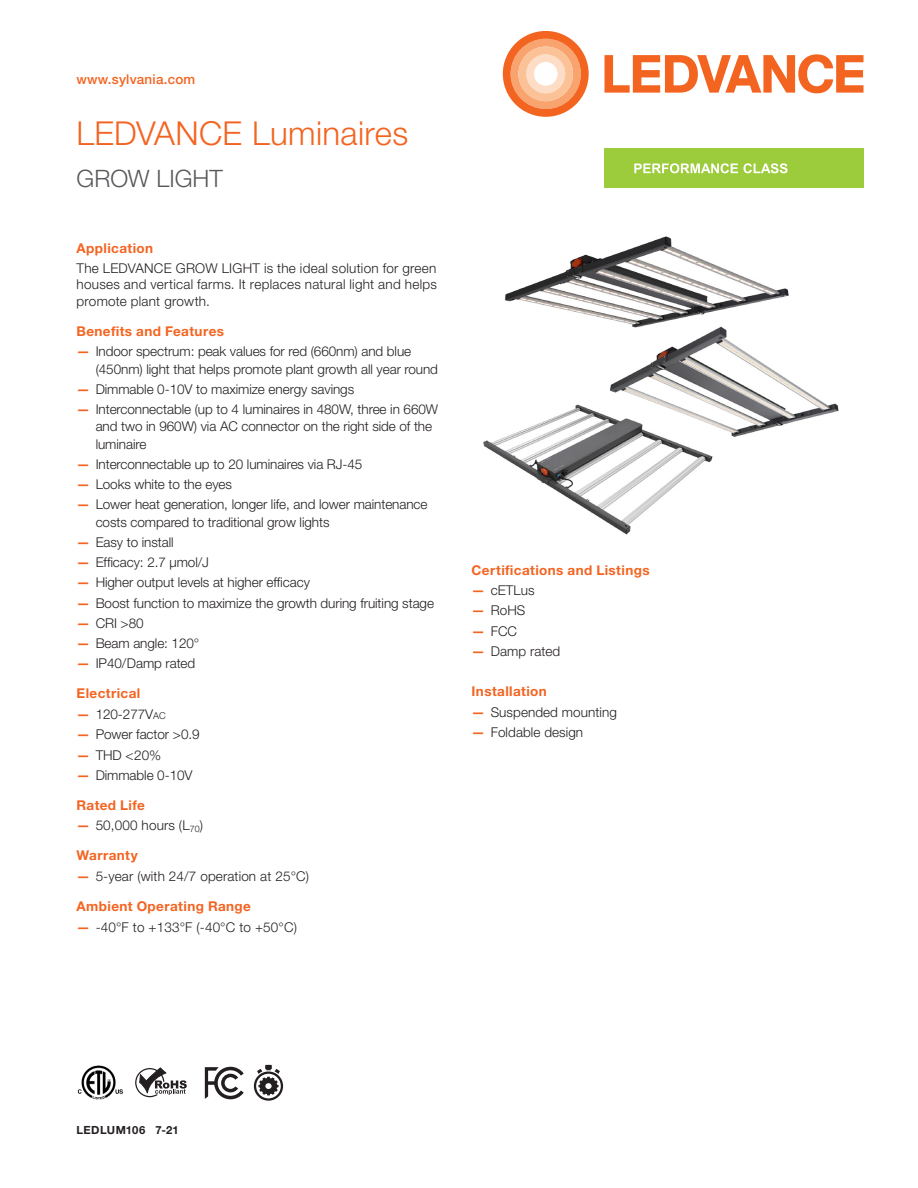
<style>
.page{position:relative;width:918px;height:1188px;background:#fff}
.page>*{position:absolute;margin:0;border:0;box-sizing:border-box;transform-origin:0 0}
.PIB_HEADLINE{font:300 33px "Helvetica Neue LT Pro";letter-spacing:.01em;color:#f36421}
.Letter_Cover_Subhead{font:300 24px "Helvetica Neue LT Pro";color:#57585a}
.Letter_Copy_9{font:300 13.5px/17.2px "Helvetica Neue LT Pro";letter-spacing:-.005em;color:#231f20}
.Letter_Copy_Headline{font:700 13.5px "Helvetica Neue LT Pro";letter-spacing:.03em;color:#f36421}
.Letter_Copy_9-2{font:700 13.5px "Helvetica Neue LT Pro";letter-spacing:.03em;color:#f36421}
.Letter_Cover_URL_Ban{font:500 13.5px "Helvetica Neue LT Pro";letter-spacing:.015em;color:#f36421}
.CODE{font:700 11.25px "Helvetica Neue LT Pro";letter-spacing:.03em;color:#231f20}
.s1{font-weight:700;color:#f36421}
.s2{font-size:9.45px}
</style>
<div class="page">
<img style="left:483px;top:404px;width:230px;height:131px">
<svg style="left:605px;top:54px;width:259px;height:39px"></svg>
<svg style="left:503px;top:31px;width:86px;height:86px"></svg>
<div style="left:534px;top:62px;width:23px;height:24px;background:#fff;border-radius:50%"></div>
<svg style="left:135px;top:1068px;width:52px;height:29px"></svg>
<svg style="left:205px;top:1067px;width:39px;height:32px"></svg>
<div style="left:605px;top:148px;width:259px;height:40px;background:#9ccb3b"></div>
<svg style="left:634px;top:163px;width:154px;height:10px"></svg>
<img style="left:505px;top:236px;width:284px;height:88px">
<svg style="left:254px;top:1065px;width:29px;height:36px"></svg>
<img style="left:608px;top:324px;width:231px;height:116px">
<img style="left:77px;top:1065px;width:47px;height:35px">
<p class="Letter_Cover_URL_Ban" style="left:77px;top:71px;width:120px">www.sylvania.com</p>
<p class="PIB_HEADLINE" style="left:77px;top:113px;width:333px">LEDVANCE Luminaires</p>
<p class="Letter_Cover_Subhead" style="left:77px;top:164px;width:148px">GROW LIGHT</p>
<p class="Letter_Copy_Headline" style="left:77px;top:240px;width:78px">Application</p>
<p class="Letter_Copy_9" style="left:77px;top:259px;width:362px;line-height:16.5px;text-align:justify">The LEDVANCE GROW LIGHT is the ideal solution for green houses and vertical farms. It replaces natural light and helps promote plant growth.</p>
<p class="Letter_Copy_9-2" style="left:77px;top:323px;width:149px">Benefits and Features</p>
<p class="Letter_Copy_9" style="left:96px;top:343px;width:344px;text-indent:-19px"><span class="s1">—</span> Indoor spectrum: peak values for red (660nm) and blue (450nm) light that helps promote plant growth all year round</p>
<p class="Letter_Copy_9" style="left:77px;top:380px;width:279px"><span class="s1">—</span> Dimmable 0-10V to maximize energy savings</p>
<p class="Letter_Copy_9" style="left:96px;top:400px;width:344px;text-indent:-19px"><span class="s1">—</span> Interconnectable (up to 4 luminaires in 480W, three in 660W and two in 960W) via AC connector on the right side of the luminaire</p>
<p class="Letter_Copy_9" style="left:77px;top:455px;width:287px"><span class="s1">—</span> Interconnectable up to 20 luminaires via RJ-45</p>
<p class="Letter_Copy_9" style="left:77px;top:475px;width:157px"><span class="s1">—</span> Looks white to the eyes</p>
<p class="Letter_Copy_9" style="left:96px;top:496px;width:333px;text-indent:-19px"><span class="s1">—</span> Lower heat generation, longer life, and lower maintenance costs compared to traditional grow lights</p>
<p class="Letter_Copy_9" style="left:77px;top:533px;width:99px"><span class="s1">—</span> Easy to install</p>
<p class="Letter_Copy_9" style="left:77px;top:553px;width:134px"><span class="s1">—</span> Efficacy: 2.7 µmol/J</p>
<p class="Letter_Copy_9" style="left:77px;top:574px;width:235px"><span class="s1">—</span> Higher output levels at higher efficacy</p>
<p class="Letter_Copy_9" style="left:77px;top:594px;width:359px"><span class="s1">—</span> Boost function to maximize the growth during fruiting stage</p>
<p class="Letter_Copy_9" style="left:77px;top:614px;width:69px"><span class="s1">—</span> CRI &gt;80</p>
<p class="Letter_Copy_9" style="left:77px;top:634px;width:124px"><span class="s1">—</span> Beam angle: 120°</p>
<p class="Letter_Copy_9" style="left:77px;top:655px;width:120px"><span class="s1">—</span> IP40/Damp rated</p>
<p class="Letter_Copy_Headline" style="left:77px;top:685px;width:65px">Electrical</p>
<p class="Letter_Copy_9" style="left:77px;top:705px;width:91px"><span class="s1">—</span> 120-277V<span class="s2">ac</span></p>
<p class="Letter_Copy_9" style="left:77px;top:726px;width:125px"><span class="s1">—</span> Power factor &gt;0.9</p>
<p class="Letter_Copy_9" style="left:77px;top:746px;width:86px"><span class="s1">—</span> THD &lt;20%</p>
<p class="Letter_Copy_9" style="left:77px;top:766px;width:118px"><span class="s1">—</span> Dimmable 0-10V</p>
<p class="Letter_Copy_Headline" style="left:77px;top:797px;width:70px">Rated Life</p>
<p class="Letter_Copy_9" style="left:77px;top:817px;width:128px"><span class="s1">—</span> 50,000 hours (L<sub>70</sub>)</p>
<p class="Letter_Copy_Headline" style="left:77px;top:847px;width:63px">Warranty</p>
<p class="Letter_Copy_9" style="left:77px;top:867px;width:234px"><span class="s1">—</span> 5-year (with 24/7 operation at 25°C)</p>
<p class="Letter_Copy_Headline" style="left:77px;top:898px;width:176px">Ambient Operating Range</p>
<p class="Letter_Copy_9" style="left:77px;top:918px;width:222px"><span class="s1">—</span> -40°F to +133°F (-40°C to +50°C)</p>
<p class="Letter_Copy_Headline" style="left:472px;top:561px;width:179px">Certifications and Listings</p>
<p class="Letter_Copy_9" style="left:472px;top:581px;width:64px"><span class="s1">—</span> cETLus</p>
<p class="Letter_Copy_9" style="left:472px;top:602px;width:55px"><span class="s1">—</span> RoHS</p>
<p class="Letter_Copy_9" style="left:472px;top:622px;width:47px"><span class="s1">—</span> FCC</p>
<p class="Letter_Copy_9" style="left:472px;top:642px;width:90px"><span class="s1">—</span> Damp rated</p>
<p class="Letter_Copy_Headline" style="left:472px;top:683px;width:77px">Installation</p>
<p class="Letter_Copy_9" style="left:472px;top:703px;width:147px"><span class="s1">—</span> Suspended mounting</p>
<p class="Letter_Copy_9" style="left:472px;top:723px;width:113px"><span class="s1">—</span> Foldable design</p>
<p class="CODE" style="left:77px;top:1123px;width:104px">LEDLUM106 7-21</p>
</div>
